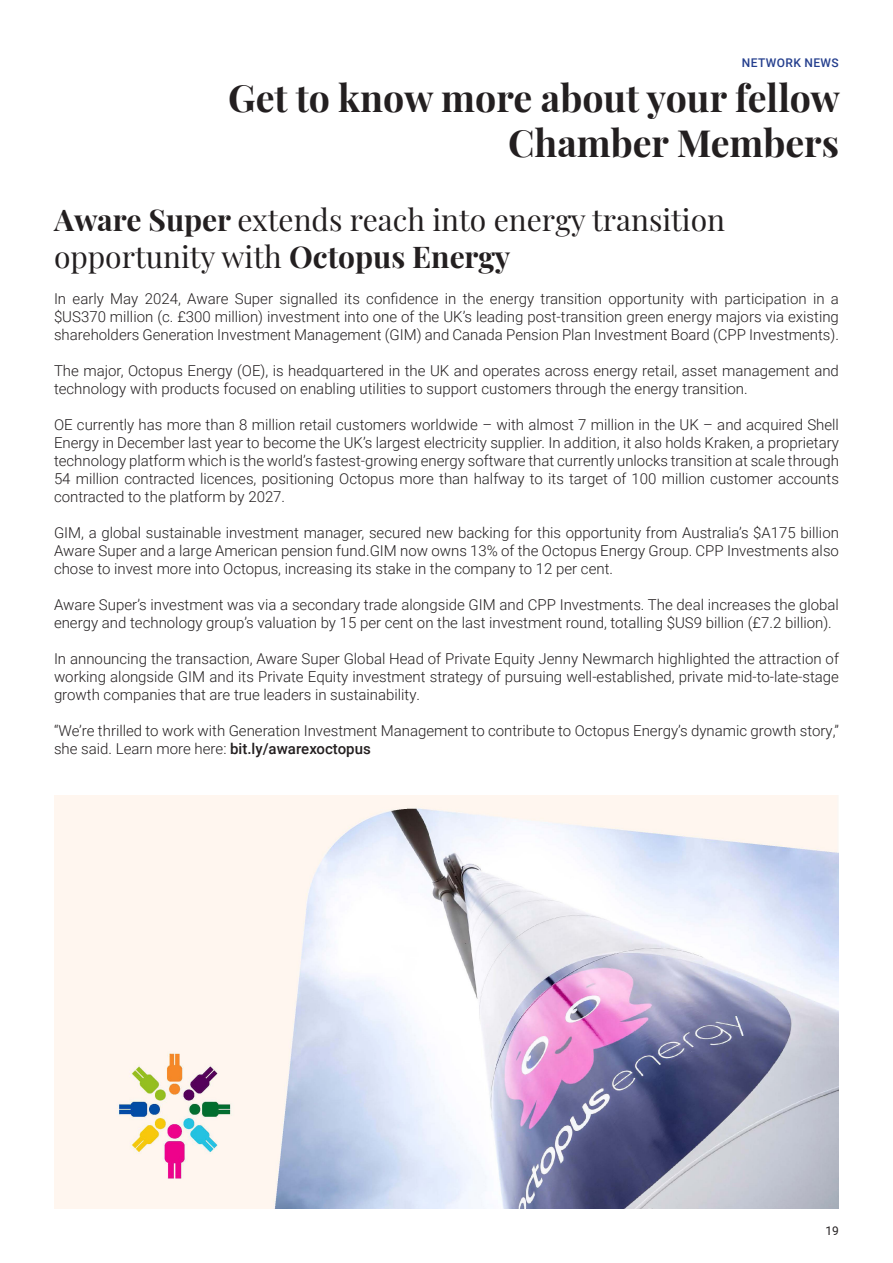
<style>
.page{position:relative;width:893px;height:1263px;background:#fff}
.page>*{position:absolute;margin:0;border:0;box-sizing:border-box;transform-origin:0 0}
.t1{font:700 37.5px/45px "Playfair Display";color:#231f20;text-align:right}
.t2{font:30px/37.5px "Playfair Display";color:#231f20}
.t3{font:300 15px/18px "Roboto";color:#231f20;text-align:justify}
.t4{font:500 12px "Roboto";letter-spacing:.035em;color:#253f8e}
.t5{font:12px "Roboto";color:#231f20}
.s1{font-weight:700}
.s2{font-weight:500}
</style>
<div class="page">
<img style="left:54px;top:795px;width:785px;height:414px">
<p class="t4" style="left:742px;top:54px;width:99px">NETWORK NEWS</p>
<p class="t1" style="left:228px;top:72px;width:613px">Get to know more about your fellow<br>Chamber Members</p>
<p class="t2" style="left:54px;top:198px;width:673px"><span class="s1">Aware Super</span> extends reach into energy transition opportunity with <span class="s1">Octopus Energy</span></p>
<p class="t3" style="left:54px;top:289px;width:786px">In early May 2024, Aware Super signalled its confidence in the energy transition opportunity with participation in a $US370 million (c. £300 million) investment into one of the UK’s leading post-transition green energy majors via existing shareholders Generation Investment Management (GIM) and Canada Pension Plan Investment Board (CPP Investments).</p>
<p class="t3" style="left:54px;top:361px;width:786px">The major, Octopus Energy (OE), is headquartered in the UK and operates across energy retail, asset management and technology with products focused on enabling utilities to support customers through the energy transition.</p>
<p class="t3" style="left:54px;top:415px;width:786px">OE currently has more than 8 million retail customers worldwide – with almost 7 million in the UK – and acquired Shell Energy in December last year to become the UK’s largest electricity supplier. In addition, it also holds Kraken, a proprietary technology platform which is the world’s fastest-growing energy software that currently unlocks transition at scale through 54 million contracted licences, positioning Octopus more than halfway to its target of 100 million customer accounts contracted to the platform by 2027.</p>
<p class="t3" style="left:54px;top:523px;width:786px">GIM, a global sustainable investment manager, secured new backing for this opportunity from Australia’s $A175 billion Aware Super and a large American pension fund.GIM now owns 13% of the Octopus Energy Group. CPP Investments also chose to invest more into Octopus, increasing its stake in the company to 12 per cent.</p>
<p class="t3" style="left:54px;top:595px;width:786px">Aware Super’s investment was via a secondary trade alongside GIM and CPP Investments. The deal increases the global energy and technology group’s valuation by 15 per cent on the last investment round, totalling $US9 billion (£7.2 billion).</p>
<p class="t3" style="left:54px;top:649px;width:786px">In announcing the transaction, Aware Super Global Head of Private Equity Jenny Newmarch highlighted the attraction of working alongside GIM and its Private Equity investment strategy of pursuing well-established, private mid-to-late-stage growth companies that are true leaders in sustainability.</p>
<p class="t3" style="left:54px;top:721px;width:786px">“We’re thrilled to work with Generation Investment Management to contribute to Octopus Energy’s dynamic growth story,” she said. Learn more here: <span class="s2">bit.ly/awarexoctopus</span></p>
<p class="t5" style="left:825px;top:1222px;width:15px">19</p>
</div>
